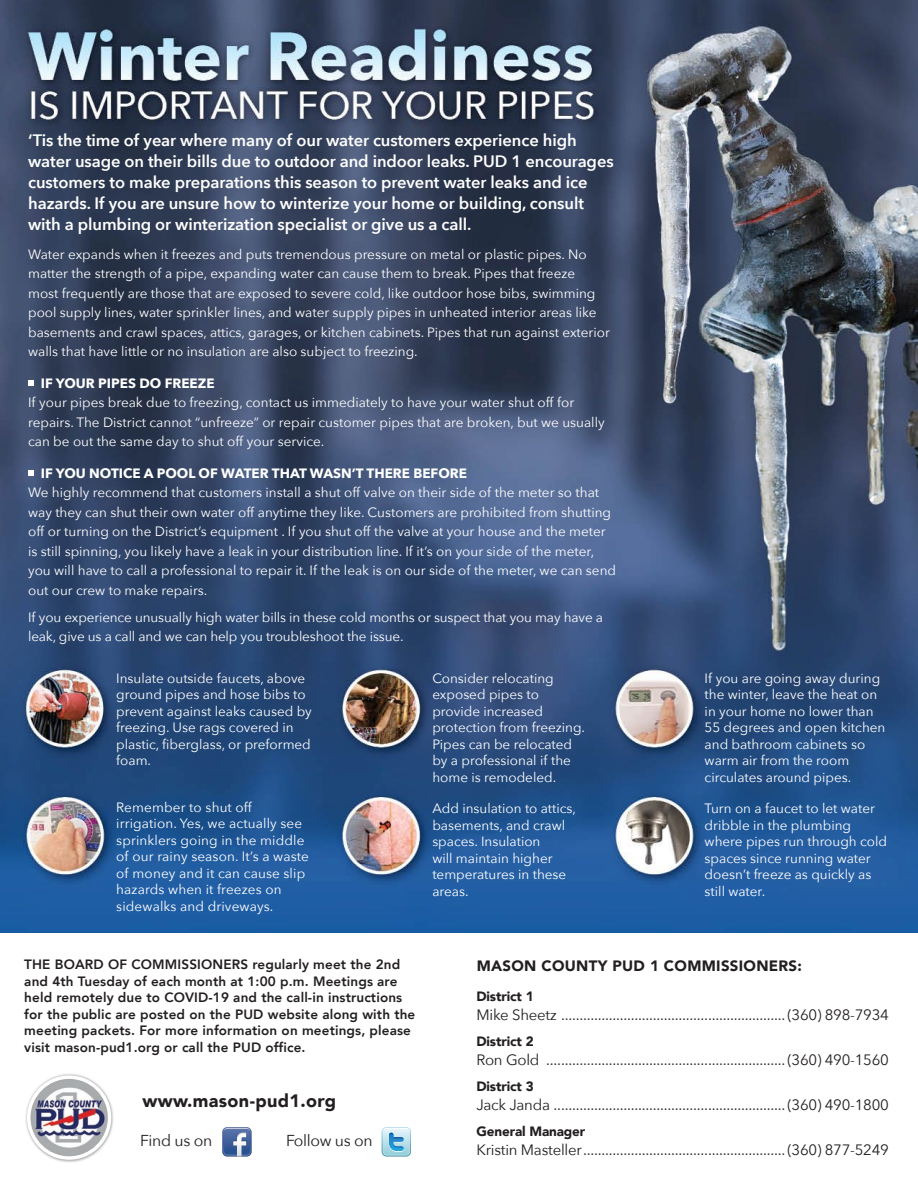
<style>
.page{position:relative;width:918px;height:1188px;background:#fff}
.page>*{position:absolute;margin:0;border:0;box-sizing:border-box;transform-origin:0 0}
.t1{font:900 18px "Avenir";letter-spacing:.02em;color:#231f20}
.t2{font:600 16.5px/21px "Avenir Next";letter-spacing:-.005em;color:#fff}
.Body-Mgr_Letter{font:15.75px "Avenir Next";letter-spacing:-.02em;color:#231f20}
.t3{font:15px "Avenir Next";letter-spacing:-.015em;color:#231f20}
.t4{font:900 15px "Avenir";letter-spacing:.02em;color:#231f20}
.t5{font:13.5px/16.5px "Avenir Next";color:#fff}
.Body{font:800 13.5px/16.5px "Avenir";letter-spacing:.01em;color:#231f20}
.t6{font:700 13.5px "Avenir Next";color:#fff}
.t7{font:900 13.5px "Avenir";letter-spacing:-.01em;color:#231f20}
</style>
<div class="page">
<img style="left:0;top:0;width:918px;height:933px">
<svg style="left:222px;top:1127px;width:30px;height:29px"></svg>
<svg style="left:382px;top:1127px;width:29px;height:29px"></svg>
<svg style="left:28px;top:380px;width:6px;height:6px"></svg>
<svg style="left:28px;top:470px;width:6px;height:6px"></svg>
<div style="left:25px;top:1074px;width:89px;height:89px;background:#231f20;opacity:.4"></div>
<svg style="left:27px;top:1075px;width:84px;height:85px"></svg>
<img style="left:30px;top:1079px;width:78px;height:77px;border-radius:39px">
<p class="t2" style="left:28px;top:130px;width:587px">‘Tis the time of year where many of our water customers experience high water usage on their bills due to outdoor and indoor leaks. PUD 1 encourages customers to make preparations this season to prevent water leaks and ice hazards. If you are unsure how to winterize your home or building, consult with a plumbing or winterization specialist or give us a call.</p>
<p class="t5" style="left:28px;top:244px;width:583px;line-height:19.5px">Water expands when it freezes and puts tremendous pressure on metal or plastic pipes. No matter the strength of a pipe, expanding water can cause them to break. Pipes that freeze<br>most frequently are those that are exposed to severe cold, like outdoor hose bibs, swimming pool supply lines, water sprinkler lines, and water supply pipes in unheated interior areas like basements and crawl spaces, attics, garages, or kitchen cabinets. Pipes that run against exterior walls that have little or no insulation are also subject to freezing.</p>
<p class="t6" style="left:41px;top:371px;width:175px">IF YOUR PIPES DO FREEZE</p>
<p class="t5" style="left:28px;top:392px;width:578px;line-height:19.5px">If your pipes break due to freezing, contact us immediately to have your water shut off for repairs. The District cannot “unfreeze” or repair customer pipes that are broken, but we usually can be out the same day to shut off your service.</p>
<p class="t6" style="left:41px;top:461px;width:428px">IF YOU NOTICE A POOL OF WATER THAT WASN’T THERE BEFORE</p>
<p class="t5" style="left:28px;top:482px;width:589px;line-height:19.5px">We highly recommend that customers install a shut off valve on their side of the meter so that way they can shut their own water off anytime they like. Customers are prohibited from shutting off or turning on the District’s equipment . If you shut off the valve at your house and the meter is still spinning, you likely have a leak in your distribution line. If it’s on your side of the meter, you will have to call a professional to repair it. If the leak is on our side of the meter, we can send out our crew to make repairs.</p>
<p class="t5" style="left:28px;top:607px;width:576px;line-height:19.5px">If you experience unusually high water bills in these cold months or suspect that you may have a leak, give us a call and we can help you troubleshoot the issue.</p>
<p class="t5" style="left:116px;top:669px;width:197px">Insulate outside faucets, above ground pipes and hose bibs to prevent against leaks caused by freezing. Use rags covered in plastic, fiberglass, or preformed foam.</p>
<p class="t5" style="left:116px;top:798px;width:194px">Remember to shut off irrigation. Yes, we actually see sprinklers going in the middle of our rainy season. It’s a waste of money and it can cause slip hazards when it freezes on sidewalks and driveways.</p>
<p class="t5" style="left:432px;top:669px;width:154px">Consider relocating exposed pipes to provide increased protection from freezing.<br>Pipes can be relocated by a professional if the home is remodeled.</p>
<p class="t5" style="left:432px;top:799px;width:145px">Add insulation to attics, basements, and crawl spaces. Insulation<br>will maintain higher temperatures in these areas.</p>
<p class="t5" style="left:705px;top:669px;width:182px">If you are going away during the winter, leave the heat on in your home no lower than<br>55 degrees and open kitchen and bathroom cabinets so warm air from the room circulates around pipes.</p>
<p class="t5" style="left:705px;top:799px;width:184px">Turn on a faucet to let water dribble in the plumbing where pipes run through cold spaces since running water doesn’t freeze as quickly as still water.</p>
<p class="Body" style="left:24px;top:956px;width:393px">THE BOARD OF COMMISSIONERS regularly meet the 2nd and 4th Tuesday of each month at 1:00 p.m. Meetings are held remotely due to COVID-19 and the call-in instructions for the public are posted on the PUD website along with the meeting packets. For more information on meetings, please visit mason-pud1.org or call the PUD office.</p>
<p class="t1" style="left:142px;top:1085px;width:195px">www.mason-pud1.org</p>
<p class="Body-Mgr_Letter" style="left:140px;top:1127px;width:73px">Find us on</p>
<p class="Body-Mgr_Letter" style="left:286px;top:1127px;width:88px">Follow us on</p>
<p class="t4" style="left:477px;top:952px;width:327px">MASON COUNTY PUD 1 COMMISSIONERS:</p>
<p class="t7" style="left:476px;top:985px;width:59px">District 1</p>
<p class="t3" style="left:476px;top:1003px;width:414px">Mike Sheetz .............................................................(360) 898-7934</p>
<p class="t7" style="left:476px;top:1030px;width:59px">District 2</p>
<p class="t3" style="left:476px;top:1048px;width:414px">Ron Gold .................................................................(360) 490-1560</p>
<p class="t7" style="left:476px;top:1075px;width:59px">District 3</p>
<p class="t3" style="left:476px;top:1093px;width:414px">Jack Janda ...............................................................(360) 490-1800</p>
<p class="t7" style="left:476px;top:1120px;width:110px">General Manager</p>
<p class="t3" style="left:476px;top:1138px;width:414px">Kristin Masteller.......................................................(360) 877-5249</p>
</div>
